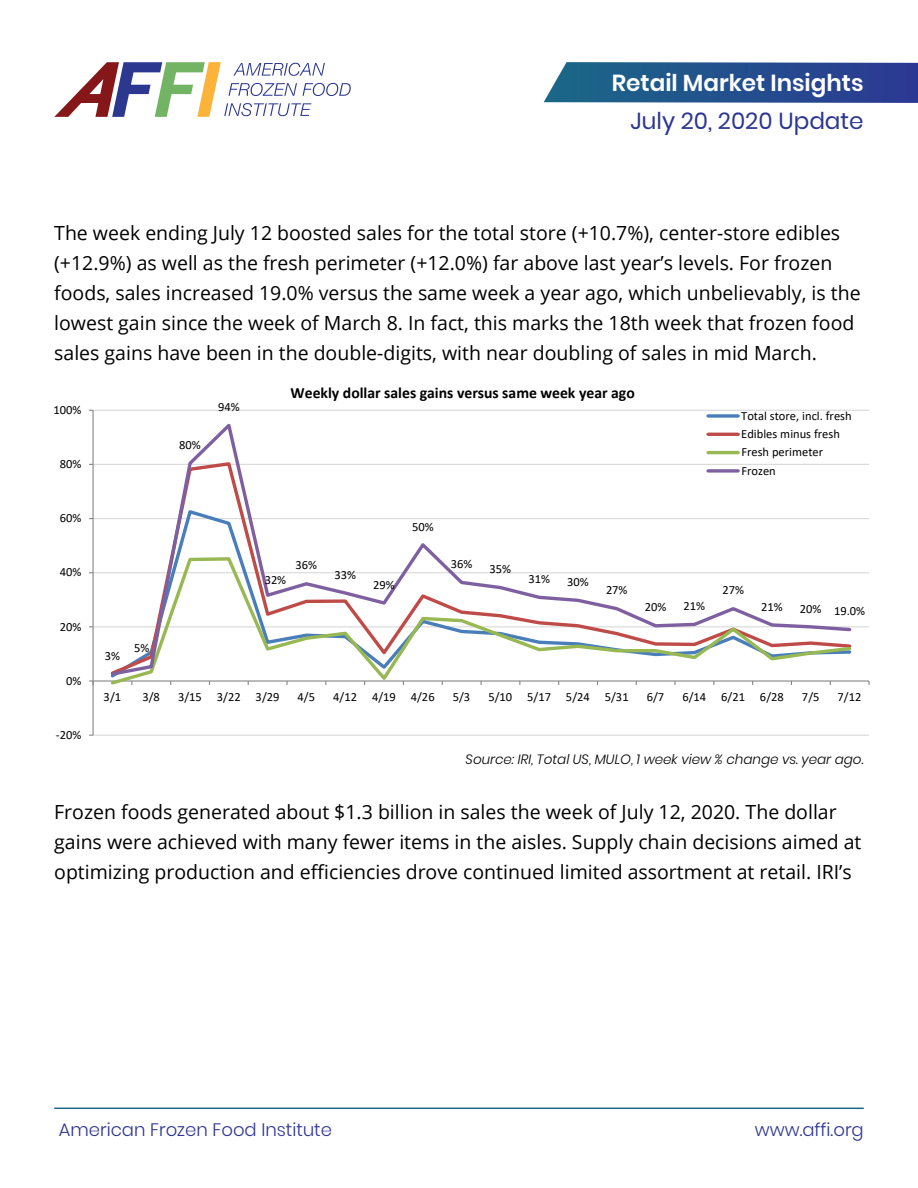
<style>
.page{position:relative;width:918px;height:1188px;background:#fff}
.page>*{position:absolute;margin:0;border:0;box-sizing:border-box;transform-origin:0 0}
.t1{font:600 23.1px "Poppins";color:#fff}
.t2{font:23.1px "Poppins";color:#2c3790}
.t3{font:19.5px/30px "Open Sans";color:#000}
.t4{font:300 18px "Poppins";color:#2d3494}
.t5{font:700 15.75px "Calibri";color:#000}
.t6{font:italic 300 13.5px "Poppins";color:#000}
.t7{font:12.45px/18.3px "Calibri";color:#000}
</style>
<div class="page">
<svg style="left:54px;top:62px;width:297px;height:55px"></svg>
<hr style="left:54px;top:1108px;width:810px;height:1px;background:#1a6887">
<svg style="left:544px;top:62px;width:374px;height:41px;background:#2e5892"></svg>
<hr style="left:93px;top:410px;width:776px;height:1px;background:#d9d9d9">
<hr style="left:93px;top:464px;width:776px;height:1px;background:#d9d9d9">
<hr style="left:93px;top:518px;width:776px;height:1px;background:#d9d9d9">
<hr style="left:93px;top:572px;width:776px;height:1px;background:#d9d9d9">
<hr style="left:93px;top:626px;width:776px;height:1px;background:#d9d9d9">
<hr style="left:93px;top:735px;width:776px;height:1px;background:#d9d9d9">
<hr style="left:92px;top:410px;width:2px;height:325px;background:#868686">
<hr style="left:93px;top:680px;width:776px;height:2px;background:#868686">
<svg style="left:89px;top:680px;width:5px;height:5px"></svg>
<svg style="left:108px;top:573px;width:745px;height:112px"></svg>
<svg style="left:109px;top:423px;width:744px;height:255px"></svg>
<svg style="left:708px;top:414px;width:30px;height:4px"></svg>
<hr style="left:708px;top:433px;width:30px;height:3px;background:#bf4b48">
<hr style="left:708px;top:451px;width:30px;height:3px;background:#97b853">
<svg style="left:708px;top:469px;width:30px;height:4px"></svg>
<p class="t1" style="left:612px;top:69px;width:253px">Retail Market Insights</p>
<p class="t2" style="left:631px;top:108px;width:235px">July 20, 2020 Update</p>
<p class="t3" style="left:54px;top:218px;width:808px">The week ending July 12 boosted sales for the total store (+10.7%), center-store edibles (+12.9%) as well as the fresh perimeter (+12.0%) far above last year’s levels. For frozen foods, sales increased 19.0% versus the same week a year ago, which unbelievably, is the lowest gain since the week of March 8. In fact, this marks the 18th week that frozen food sales gains have been in the double-digits, with near doubling of sales in mid March.</p>
<p class="t7" style="left:53px;top:400px;width:30px">100%</p>
<p class="t7" style="left:60px;top:454px;width:23px">80%</p>
<p class="t7" style="left:60px;top:509px;width:23px">60%</p>
<p class="t7" style="left:60px;top:563px;width:23px">40%</p>
<p class="t7" style="left:60px;top:617px;width:23px">20%</p>
<p class="t7" style="left:66px;top:671px;width:17px">0%</p>
<p class="t7" style="left:56px;top:725px;width:27px">-20%</p>
<p class="t7" style="left:105px;top:646px;width:17px">3%</p>
<p class="t7" style="left:134px;top:639px;width:17px">5%</p>
<p class="t7" style="left:179px;top:435px;width:23px">80%</p>
<p class="t7" style="left:218px;top:398px;width:23px">94%</p>
<p class="t5" style="left:291px;top:382px;width:346px">Weekly dollar sales gains versus same week year ago</p>
<p class="t7" style="left:741px;top:406px;width:112px">Total store, incl. fresh<br>Edibles minus fresh<br>Fresh perimeter<br>Frozen</p>
<p class="t7" style="left:265px;top:570px;width:23px">32%</p>
<p class="t7" style="left:296px;top:556px;width:23px">36%</p>
<p class="t7" style="left:334px;top:565px;width:23px">33%</p>
<p class="t7" style="left:412px;top:517px;width:23px">50%</p>
<p class="t7" style="left:373px;top:575px;width:23px">29%</p>
<p class="t7" style="left:451px;top:555px;width:23px">36%</p>
<p class="t7" style="left:490px;top:560px;width:23px">35%</p>
<p class="t7" style="left:528px;top:569px;width:23px">31%</p>
<p class="t7" style="left:567px;top:572px;width:23px">30%</p>
<p class="t7" style="left:606px;top:581px;width:23px">27%</p>
<p class="t7" style="left:645px;top:598px;width:23px">20%</p>
<p class="t7" style="left:684px;top:597px;width:23px">21%</p>
<p class="t7" style="left:722px;top:581px;width:23px">27%</p>
<p class="t7" style="left:761px;top:597px;width:23px">21%</p>
<p class="t7" style="left:800px;top:602px;width:67px">20% 19.0%</p>
<p class="t7" style="left:104px;top:687px;width:19px">3/1</p>
<p class="t7" style="left:142px;top:687px;width:19px">3/8</p>
<p class="t7" style="left:178px;top:687px;width:103px">3/15 3/22 3/29</p>
<p class="t7" style="left:298px;top:687px;width:19px">4/5</p>
<p class="t7" style="left:333px;top:687px;width:103px">4/12 4/19 4/26</p>
<p class="t7" style="left:453px;top:687px;width:19px">5/3</p>
<p class="t7" style="left:488px;top:687px;width:142px">5/10 5/17 5/24 5/31</p>
<p class="t7" style="left:647px;top:687px;width:19px">6/7</p>
<p class="t7" style="left:682px;top:687px;width:103px">6/14 6/21 6/28</p>
<p class="t7" style="left:802px;top:687px;width:19px">7/5</p>
<p class="t7" style="left:838px;top:687px;width:25px">7/12</p>
<p class="t6" style="left:466px;top:752px;width:400px">Source: IRI, Total US, MULO, 1 week view % change vs. year ago.</p>
<p class="t3" style="left:54px;top:796px;width:809px">Frozen foods generated about $1.3 billion in sales the week of July 12, 2020. The dollar gains were achieved with many fewer items in the aisles. Supply chain decisions aimed at optimizing production and efficiencies drove continued limited assortment at retail. IRI’s</p>
<p class="t4" style="left:59px;top:1119px;width:275px">American Frozen Food Institute</p>
<p class="t4" style="left:755px;top:1119px;width:110px">www.affi.org</p>
</div>
